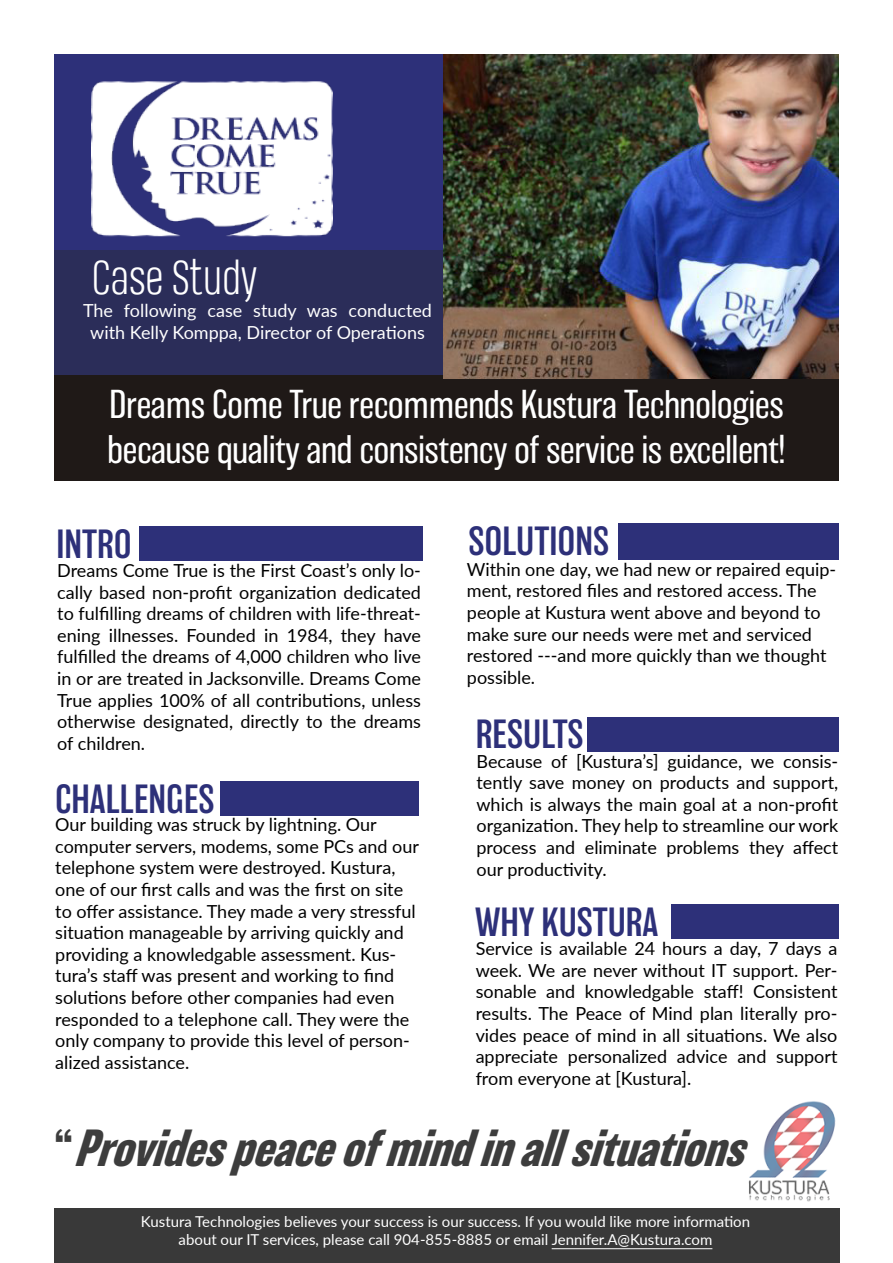
<style>
.page{position:relative;width:893px;height:1263px;background:#fff}
.page>*{position:absolute;margin:0;border:0;box-sizing:border-box;transform-origin:0 0}
.t1{font:italic 700 48px "Balboa";color:#3d3d3d}
.t2{font:300 45px "Heading Pro Trial";color:#fff}
.t3{font:300 37.5px "Balboa";color:#2d3079}
.t4{font:200 37.2px/45px "Balboa";color:#fff}
.t5{font:18px/21.6px "Lato";color:#000;text-align:justify}
.t6{font:18px/21.6px "Lato";color:#fff;text-align:center}
.t7{font:15px/18px "Lato";color:#fff;text-align:center}
.s1{font-style:normal}
</style>
<div class="page">
<div style="left:54px;top:1208px;width:785px;height:55px;background:#393939"></div>
<div style="left:54px;top:54px;width:392px;height:325px;background:#2d3079"></div>
<img style="left:92px;top:81px;width:241px;height:156px">
<div style="left:54px;top:250px;width:784px;height:129px;background:#2b2d59"></div>
<div style="left:139px;top:526px;width:283px;height:35px;background:#2d3079"></div>
<div style="left:220px;top:781px;width:198px;height:35px;background:#2d3079"></div>
<div style="left:618px;top:524px;width:220px;height:36px;background:#2d3079"></div>
<div style="left:54px;top:375px;width:785px;height:105px;background:#1f1917"></div>
<div style="left:587px;top:717px;width:251px;height:34px;background:#2d3079"></div>
<div style="left:671px;top:905px;width:168px;height:34px;background:#2d3079"></div>
<hr style="left:552px;top:1248px;width:160px;height:1px;background:#fff">
<img style="left:748px;top:1101px;width:88px;height:100px">
<img style="left:443px;top:54px;width:396px;height:324px">
<h2 class="t2" style="left:92px;top:252px;width:166px">Case Study</h2>
<p class="t6" style="left:83px;top:299px;width:350px">The following case study was conducted with Kelly Komppa, Director of Operations</p>
<h3 class="t4" style="left:107px;top:382px;width:680px">Dreams Come True recommends Kustura Technologies because quality and consistency of service is excellent!</h3>
<h3 class="t3" style="left:57px;top:524px;width:77px">INTRO</h3>
<p class="t5" style="left:57px;top:559px;width:365px">Dreams Come True is the First Coast’s only lo&shy;cally based non-profit organization dedicated to fulfilling dreams of children with life-threat&shy;ening illnesses. Founded in 1984, they have fulfilled the dreams of 4,000 children who live in or are treated in Jacksonville. Dreams Come True applies 100% of all contributions, unless otherwise designated, directly to the dreams of children.</p>
<h3 class="t3" style="left:55px;top:779px;width:161px">CHALLENGES</h3>
<p class="t5" style="left:55px;top:813px;width:365px;text-align:left">Our building was struck by lightning. Our computer servers, modems, some PCs and our telephone system were destroyed. Kustura, one of our first calls and was the first on site to offer assistance. They made a very stressful situation manageable by arriving quickly and providing a knowledgable assessment. Kus&shy;tura’s staff was present and working to find solutions before other companies had even responded to a telephone call. They were the only company to provide this level of person&shy;alized assistance.</p>
<h3 class="t3" style="left:468px;top:521px;width:142px">SOLUTIONS</h3>
<p class="t5" style="left:467px;top:558px;width:371px;text-align:left">Within one day, we had new or repaired equip&shy;ment, restored files and restored access. The people at Kustura went above and beyond to make sure our needs were met and serviced restored ---and more quickly than we thought possible.</p>
<h3 class="t3" style="left:476px;top:714px;width:109px">RESULTS</h3>
<p class="t5" style="left:476px;top:749px;width:363px">Because of [Kustura’s] guidance, we consis&shy;tently save money on products and support, which is always the main goal at a non-profit organization. They help to streamline our work process and eliminate problems they affect our productivity.</p>
<h3 class="t3" style="left:475px;top:902px;width:185px">WHY KUSTURA</h3>
<p class="t5" style="left:476px;top:937px;width:363px">Service is available 24 hours a day, 7 days a week. We are never without IT support. Per&shy;sonable and knowledgable staff! Consistent results. The Peace of Mind plan literally pro&shy;vides peace of mind in all situations. We also appreciate personalized advice and support from everyone at [Kustura].</p>
<h1 class="t1" style="left:54px;top:1121px;width:707px"><span class="s1">“</span> Providespeaceofmindinallsituations</h1>
<p class="t7" style="left:141px;top:1212px;width:611px">Kustura Technologies believes your success is our success. If you would like more information about our IT services, please call 904-855-8885 or email Jennifer.A@Kustura.com</p>
</div>
